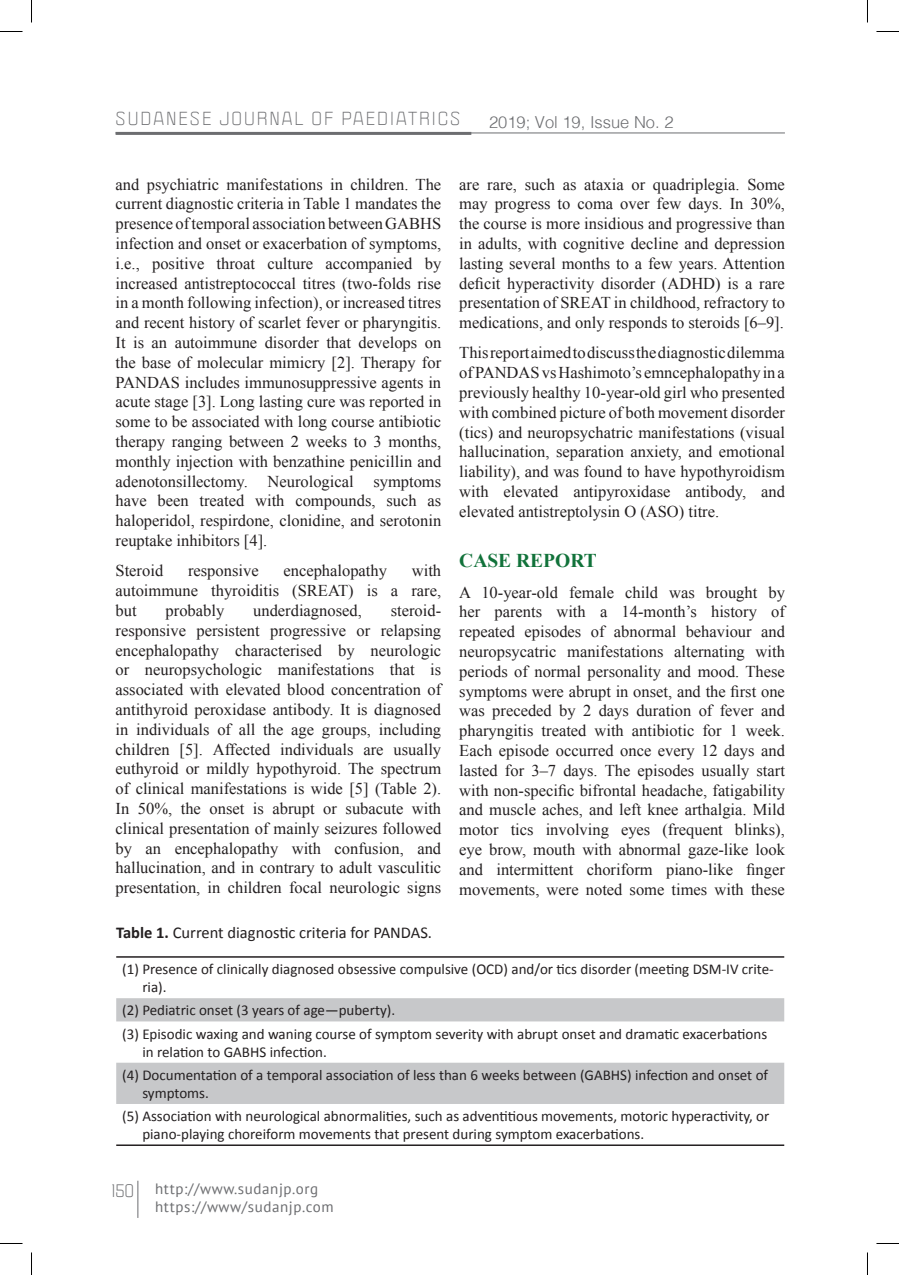
<style>
.page{position:relative;width:899px;height:1275px;background:#fff}
.page>*{position:absolute;margin:0;border:0;box-sizing:border-box;transform-origin:0 0}
.t1{font:700 19.5px "Times New Roman";color:#11723a}
.t2{font:16.5px/19.8px "Times New Roman";color:#231f20;text-align:justify}
.t3{font:16.5px "Calibri";color:#231f20}
.t4{font:16.5px "Politica XT";letter-spacing:.12em;color:#6c6d70}
.t5{font:300 16.5px "Helvetica";color:#6c6d70}
.t6{font:15px/23.2px "Calibri";color:#231f20}
.t7{font:15px/18px "PT Sans";letter-spacing:.04em;color:#6c6d70}
.s1{font-weight:700}
</style>
<div class="page">
<hr style="left:116px;top:132px;width:355px;height:3px;background:#6c6d70">
<hr style="left:116px;top:133px;width:669px;height:1px;background:#6c6d70">
<hr style="left:137px;top:1181px;width:1px;height:37px;background:#6c6d70">
<svg style="left:116px;top:998px;width:668px;height:106px;fill:#c7c8ca"></svg>
<hr style="left:116px;top:956px;width:668px;height:2px;background:#231f20">
<hr style="left:116px;top:1144px;width:668px;height:2px;background:#231f20">
<svg style="left:0;top:31px;width:22px;height:1px"></svg>
<svg style="left:876px;top:31px;width:23px;height:1px"></svg>
<svg style="left:0;top:1243px;width:22px;height:1px"></svg>
<svg style="left:876px;top:1243px;width:23px;height:1px"></svg>
<svg style="left:31px;top:0;width:1px;height:22px"></svg>
<svg style="left:31px;top:1252px;width:1px;height:23px"></svg>
<svg style="left:867px;top:0;width:1px;height:22px"></svg>
<svg style="left:867px;top:1252px;width:1px;height:23px"></svg>
<p class="t4" style="left:116px;top:108px;width:346px">SUDANESE JOURNAL OF PAEDIATRICS</p>
<p class="t5" style="left:489px;top:108px;width:186px">2019; Vol 19, Issue No. 2</p>
<p class="t2" style="left:116px;top:174px;width:327px">and psychiatric manifestations in children. The current diagnostic criteria in Table 1 mandates the presence of temporal association between GABHS infection and onset or exacerbation of symptoms, i.e., positive throat culture accompanied by increased antistreptococcal titres (two-folds rise in a month following infection), or increased titres and recent history of scarlet fever or pharyngitis.<br>It is an autoimmune disorder that develops on the base of molecular mimicry [2]. Therapy for PANDAS includes immunosuppressive agents in acute stage [3]. Long lasting cure was reported in some to be associated with long course antibiotic therapy ranging between 2 weeks to 3 months, monthly injection with benzathine penicillin and adenotonsillectomy. Neurological symptoms have been treated with compounds, such as haloperidol, respirdone, clonidine, and serotonin reuptake inhibitors [4].</p>
<p class="t2" style="left:116px;top:561px;width:49px">Steroid</p>
<p class="t2" style="left:188px;top:561px;width:72px">responsive</p>
<p class="t2" style="left:283px;top:561px;width:105px">encephalopathy</p>
<p class="t2" style="left:116px;top:561px;width:327px;text-indent:296px">with autoimmune thyroiditis (SREAT) is a rare, but</p>
<p class="t2" style="left:116px;top:600px;width:327px;text-indent:275px">steroid&shy;responsive persistent progressive or relapsing encephalopathy characterised by neurologic or neuropsychologic manifestations that is associated with elevated blood concentration of antithyroid peroxidase antibody. It is diagnosed in individuals of all the age groups, including children [5]. Affected individuals are usually euthyroid or mildly hypothyroid. The spectrum of clinical manifestations is wide [5] (Table 2).<br>In 50%, the onset is abrupt or subacute with clinical presentation of mainly seizures followed by an encephalopathy with confusion, and hallucination, and in contrary to adult vasculitic presentation, in children focal neurologic signs</p>
<p class="t2" style="left:166px;top:600px;width:60px">probably</p>
<p class="t2" style="left:253px;top:600px;width:110px">underdiagnosed,</p>
<p class="t2" style="left:459px;top:174px;width:327px">are rare, such as ataxia or quadriplegia. Some may progress to coma over few days. In 30%, the course is more insidious and progressive than in adults, with cognitive decline and depression lasting several months to a few years. Attention deficit hyperactivity disorder (ADHD) is a rare presentation of SREAT in childhood, refractory to medications, and only responds to steroids [6–9].</p>
<p class="t2" style="left:459px;top:343px;width:327px">This report aimed to discuss the diagnostic dilemma of PANDAS vs Hashimoto’s emncephalopathy in a previously healthy 10-year-old girl who presented with combined picture of both movement disorder (tics) and neuropsychatric manifestations (visual hallucination, separation anxiety, and emotional liability), and was found to have hypothyroidism with elevated antipyroxidase antibody, and elevated antistreptolysin O (ASO) titre.</p>
<p class="t1" style="left:459px;top:547px;width:139px">CASE REPORT</p>
<p class="t2" style="left:459px;top:582px;width:327px">A 10-year-old female child was brought by her parents with a 14-month’s history of repeated episodes of abnormal behaviour and neuropsycatric manifestations alternating with periods of normal personality and mood. These symptoms were abrupt in onset, and the first one was preceded by 2 days duration of fever and pharyngitis treated with antibiotic for 1 week.<br>Each episode occurred once every 12 days and lasted for 3–7 days. The episodes usually start with non-specific bifrontal headache, fatigability and muscle aches, and left knee arthalgia. Mild motor tics involving eyes (frequent blinks), eye brow, mouth with abnormal gaze-like look and intermittent choriform piano-like finger movements, were noted some times with these</p>
<p class="t3" style="left:116px;top:922px;width:317px"><span class="s1">Table 1.</span> Current diagnostic criteria for PANDAS.</p>
<p class="t6" style="left:142px;top:959px;width:633px;line-height:18px;text-indent:-20px">(1) Presence of clinically diagnosed obsessive compulsive (OCD) and/or tics disorder (meeting DSM-IV crite&shy;ria).</p>
<p class="t6" style="left:122px;top:998px;width:646px">(2) Pediatric onset (3 years of age—puberty).<br>(3) Episodic waxing and waning course of symptom severity with abrupt onset and dramatic exacerbations</p>
<p class="t6" style="left:122px;top:1039px;width:647px;text-indent:20px">in relation to GABHS infection.<br>(4) Documentation of a temporal association of less than 6 weeks between (GABHS) infection and onset of</p>
<p class="t6" style="left:122px;top:1081px;width:648px;text-indent:20px">symptoms.<br>(5) Association with neurological abnormalities, such as adventitious movements, motoric hyperactivity, or</p>
<p class="t6" style="left:142px;top:1122px;width:503px">piano-playing choreiform movements that present during symptom exacerbations.</p>
<p class="t4" style="left:111px;top:1180px;width:25px">150</p>
<p class="t7" style="left:155px;top:1179px;width:180px">http://www.sudanjp.org https://www/sudanjp.com</p>
</div>
